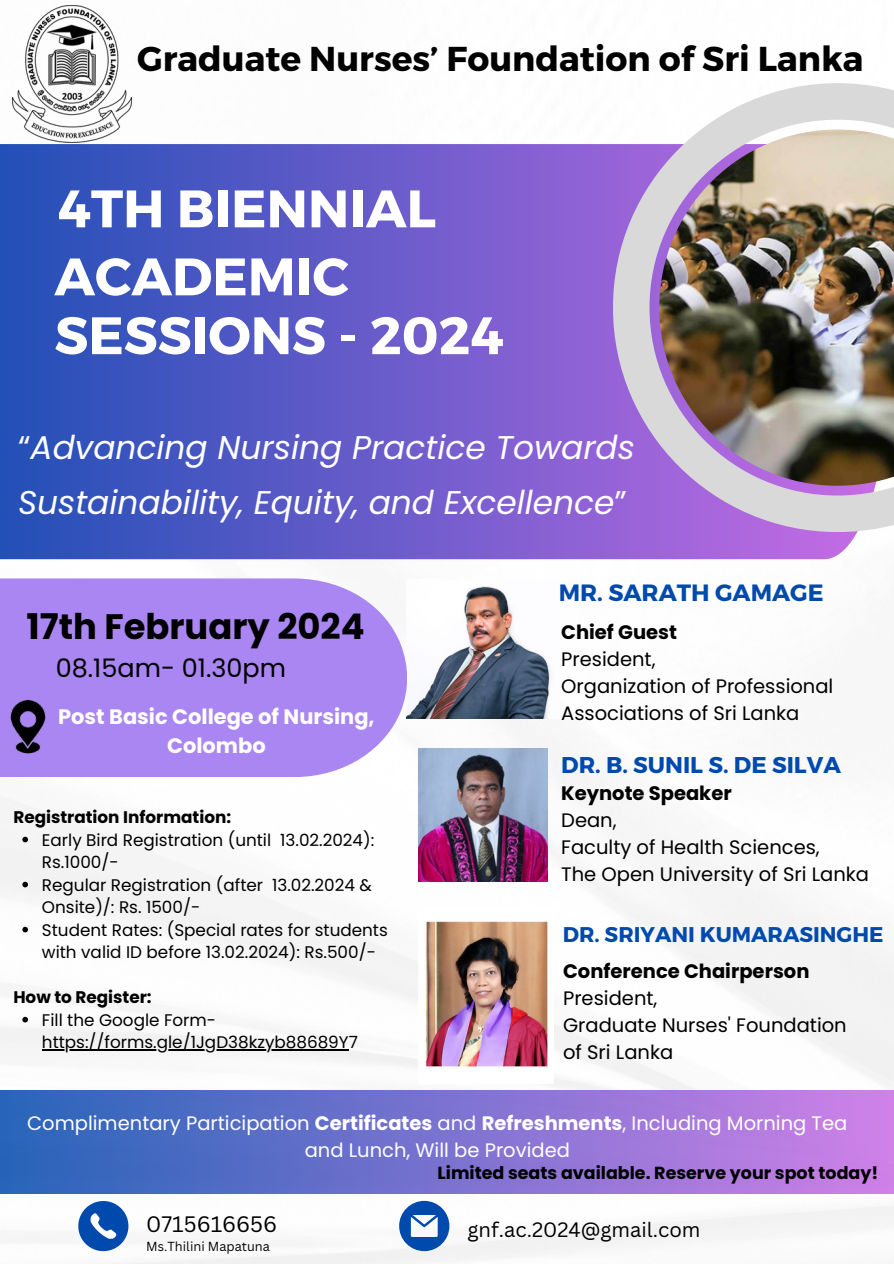
<style>
.page{position:relative;width:894px;height:1264px;background:#fff}
.page>*{position:absolute;margin:0;border:0;box-sizing:border-box;transform-origin:0 0}
.t1{font:700 52.65px "Montserrat";color:#fff}
.t2{font:700 35.25px "Poppins";color:#000}
.t3{font:700 34.5px "Montserrat";color:#000}
.t4{font:italic 32.85px/55.2px "Poppins";color:#fff}
.t5{font:25.5px "Poppins";color:#000}
.t6{font:700 23.55px "Montserrat";color:#004aad}
.t7{font:700 22.8px "Montserrat";color:#004aad}
.t8{font:21.75px "Canva Sans";color:#000}
.t9{font:700 21.3px "Montserrat";color:#004aad}
.t10{font:700 21px/29.2px "Poppins";color:#fff;text-align:center}
.t11{font:20.25px "Canva Sans";color:#000}
.t12{font:19.5px/27px "Poppins";color:#000}
.t13{font:19.5px/27px "Poppins";color:#fff;text-align:center}
.t14{font:700 19.5px "Poppins";color:#000}
.t15{font:700 17.4px "Poppins";color:#000}
.t16{font:16.8px/22.5px "Poppins";color:#000}
.t17{font:700 16.8px "Poppins";color:#000}
.t18{font:12.75px "Canva Sans";color:#000}
.s1{font-style:normal}
.s2{font-weight:700}
</style>
<div class="page">
<img style="left:0;top:5px;width:893px;height:1258px">
<svg style="left:0;top:144px;width:890px;height:415px"></svg>
<img style="left:612px;top:83px;width:281px;height:449px">
<div style="left:0;top:1090px;width:893px;height:102px;background:linear-gradient(to right,#2764b8,#cf81e8)"></div>
<svg style="left:78px;top:1200px;width:50px;height:51px"></svg>
<svg style="left:399px;top:1200px;width:50px;height:51px"></svg>
<img style="left:12px;top:6px;width:119px;height:137px">
<img style="left:407px;top:579px;width:152px;height:139px">
<div style="left:0;top:578px;width:407px;height:199px;background:#aa86f2"></div>
<img style="left:418px;top:748px;width:129px;height:133px">
<img style="left:0;top:693px;width:63px;height:66px">
<img style="left:418px;top:909px;width:135px;height:174px">
<svg style="left:22px;top:836px;width:6px;height:6px"></svg>
<svg style="left:22px;top:881px;width:6px;height:6px"></svg>
<svg style="left:22px;top:926px;width:6px;height:6px"></svg>
<svg style="left:22px;top:1016px;width:6px;height:6px"></svg>
<hr style="left:42px;top:1049px;width:306px;height:1px;background:#000">
<p class="t3" style="left:137px;top:36px;width:727px">Graduate Nurses’ Foundation of Sri Lanka</p>
<h3 class="t1" style="left:58px;top:174px;width:380px">4TH BIENNIAL</h3>
<h2 class="t1" style="left:54px;top:242px;width:296px">ACADEMIC</h2>
<h5 class="t1" style="left:54px;top:301px;width:450px">SESSIONS - 2024</h5>
<p class="t4" style="left:18px;top:419px;width:618px"><span class="s1">“</span>Advancing Nursing Practice Towards<br>Sustainability, Equity, and Excellence<span class="s1">”</span></p>
<p class="t2" style="left:27px;top:602px;width:339px">17th February 2024</p>
<p class="t5" style="left:56px;top:650px;width:231px">08.15am- 01.30pm</p>
<p class="t10" style="left:58px;top:702px;width:318px">Post Basic College of Nursing,<br>Colombo</p>
<p class="t17" style="left:13px;top:805px;width:219px">Registration Information:</p>
<p class="t16" style="left:42px;top:828px;width:334px">Early Bird Registration (until 13.02.2024):<br>Rs.1000/-</p>
<p class="t16" style="left:42px;top:873px;width:331px">Regular Registration (after 13.02.2024 &amp;<br>Onsite)/: Rs. 1500/-</p>
<p class="t16" style="left:42px;top:918px;width:347px">Student Rates: (Special rates for students with valid ID before 13.02.2024): Rs.500/-</p>
<p class="t17" style="left:13px;top:985px;width:140px">How to Register:</p>
<h6 class="t16" style="left:42px;top:1008px;width:176px">Fill the Google Form-</h6>
<p class="t16" style="left:42px;top:1031px;width:317px">https://forms.gle/1JgD38kzyb88689Y7</p>
<p class="t6" style="left:558px;top:577px;width:266px">MR. SARATH GAMAGE</p>
<p class="t14" style="left:561px;top:618px;width:117px">Chief Guest</p>
<h4 class="t12" style="left:561px;top:645px;width:96px">President,</h4>
<p class="t12" style="left:561px;top:672px;width:274px">Organization of Professional</p>
<p class="t12" style="left:561px;top:699px;width:240px">Associations of Sri Lanka</p>
<p class="t7" style="left:561px;top:749px;width:281px">DR. B. SUNIL S. DE SILVA</p>
<p class="t14" style="left:561px;top:779px;width:172px">Keynote Speaker</p>
<p class="t12" style="left:561px;top:806px;width:57px">Dean,</p>
<h6 class="t12" style="left:561px;top:833px;width:260px">Faculty of Health Sciences,</h6>
<p class="t12" style="left:561px;top:860px;width:309px">The Open University of Sri Lanka</p>
<p class="t9" style="left:562px;top:920px;width:322px">DR. SRIYANI KUMARASINGHE</p>
<p class="t14" style="left:563px;top:957px;width:248px">Conference Chairperson</p>
<p class="t12" style="left:563px;top:984px;width:96px">President,</p>
<p class="t12" style="left:563px;top:1011px;width:285px">Graduate Nurses' Foundation of Sri Lanka</p>
<p class="t13" style="left:27px;top:1109px;width:821px">Complimentary Participation <span class="s2">Certificates</span> and <span class="s2">Refreshments</span>, Including Morning Tea and Lunch, Will be Provided</p>
<p class="t15" style="left:437px;top:1160px;width:442px">Limited seats available. Reserve your spot today!</p>
<p class="t8" style="left:146px;top:1208px;width:132px">0715616656</p>
<p class="t11" style="left:467px;top:1215px;width:234px">gnf.ac.2024@gmail.com</p>
<p class="t18" style="left:146px;top:1237px;width:125px">Ms.Thilini Mapatuna</p>
</div>
